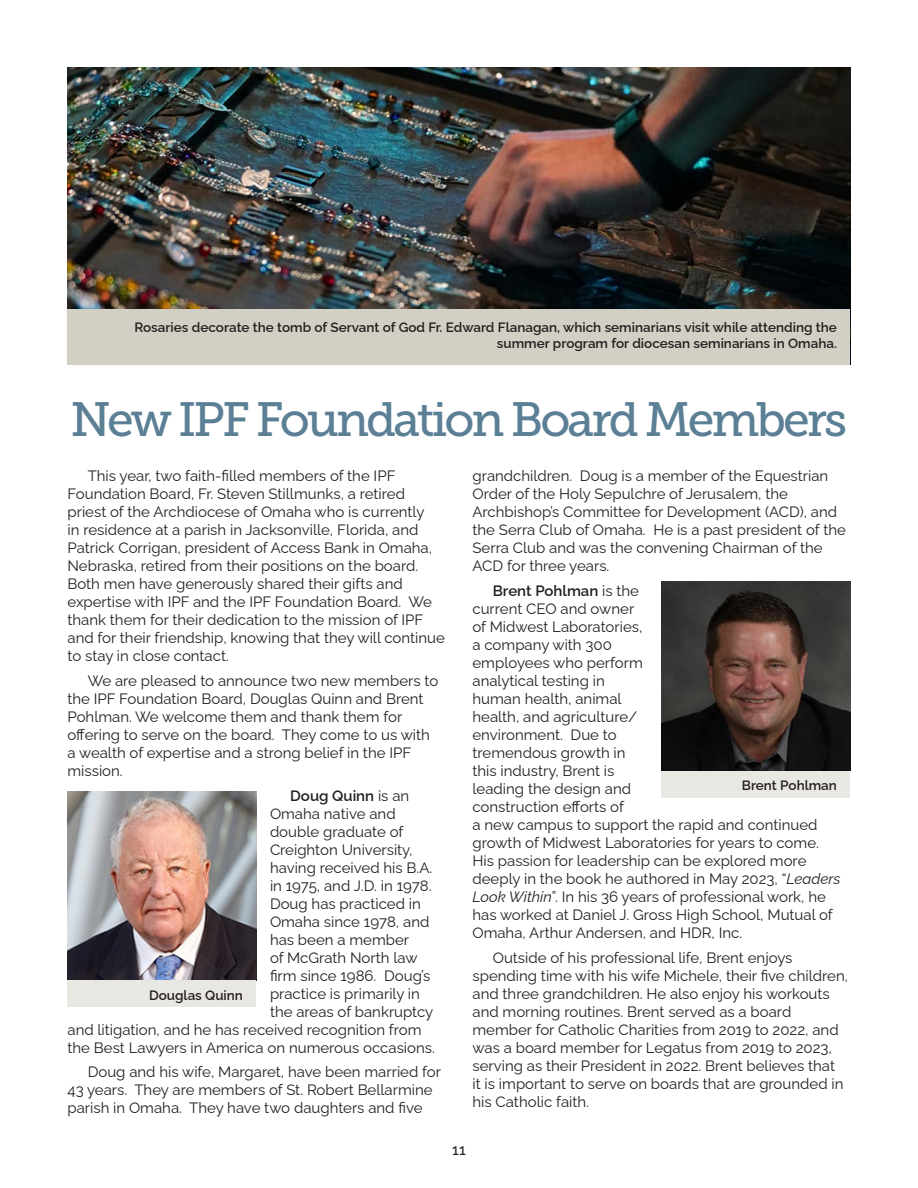
<style>
.page{position:relative;width:918px;height:1188px;background:#fff}
.page>*{position:absolute;margin:0;border:0;box-sizing:border-box;transform-origin:0 0}
.Subtitle_Header{font:48px "Museo Slab 500";letter-spacing:-.06em;color:#5b7f95}
.t1{font:15px/18px "Raleway";color:#231f20}
.t2{font:600 15px "Raleway";color:#231f20}
.t3{font:500 15px "Raleway";color:#231f20}
.t4{font:600 13.5px/16.2px "Raleway";color:#231f20;text-align:right}
.s1{font-weight:400}
.s2{font-weight:600}
.s3{font-style:italic}
</style>
<div class="page">
<img style="left:68px;top:791px;width:188px;height:189px">
<div style="left:68px;top:980px;width:188px;height:27px;background:#e9e7e1"></div>
<img style="left:662px;top:582px;width:188px;height:189px">
<div style="left:662px;top:771px;width:188px;height:27px;background:#e9e7e1"></div>
<img style="left:68px;top:68px;width:782px;height:241px">
<div style="left:68px;top:309px;width:782px;height:55px;background:#d2cfc4"></div>
<p class="t4" style="left:134px;top:318px;width:704px">Rosaries decorate the tomb of Servant of God Fr. Edward Flanagan, which seminarians visit while attending the summer program for diocesan seminarians in Omaha.</p>
<p class="Subtitle_Header" style="left:71px;top:392px;width:778px">New IPF Foundation Board Members</p>
<p class="t1" style="left:68px;top:465px;width:379px;text-indent:20px">This year, two faith-filled members of the IPF Foundation Board, Fr. Steven Stillmunks, a retired priest of the Archdiocese of Omaha who is currently<br>in residence at a parish in Jacksonville, Florida, and Patrick Corrigan, president of Access Bank in Omaha, Nebraska, retired from their positions on the board.<br>Both men have generously shared their gifts and expertise with IPF and the IPF Foundation Board. We thank them for their dedication to the mission of IPF and for their friendship, knowing that they will continue to stay in close contact.</p>
<p class="t1" style="left:68px;top:670px;width:372px;text-indent:20px">We are pleased to announce two new members to the IPF Foundation Board, Douglas Quinn and Brent Pohlman. We welcome them and thank them for offering to serve on the board. They come to us with a wealth of expertise and a strong belief in the IPF mission.</p>
<p class="t2" style="left:290px;top:783px;width:121px">Doug Quinn <span class="s1">is an</span></p>
<p class="t1" style="left:270px;top:803px;width:127px">Omaha native and</p>
<p class="t1" style="left:270px;top:821px;width:135px">double graduate of</p>
<p class="t1" style="left:270px;top:839px;width:144px">Creighton University,</p>
<p class="t1" style="left:270px;top:857px;width:164px">having received his B.A.</p>
<p class="t1" style="left:270px;top:875px;width:163px">in 1975, and J.D. in 1978.</p>
<p class="t1" style="left:270px;top:893px;width:152px">Doug has practiced in</p>
<p class="t1" style="left:270px;top:911px;width:161px">Omaha since 1978, and</p>
<p class="t1" style="left:270px;top:929px;width:141px">has been a member</p>
<p class="t1" style="left:270px;top:947px;width:149px">of McGrath North law</p>
<p class="t1" style="left:270px;top:965px;width:162px">firm since 1986. Doug’s</p>
<p class="t1" style="left:270px;top:983px;width:151px">practice is primarily in</p>
<p class="t1" style="left:270px;top:1001px;width:165px">the areas of bankruptcy</p>
<p class="t1" style="left:67px;top:1019px;width:356px">and litigation, and he has received recognition from</p>
<p class="t1" style="left:67px;top:1037px;width:369px">the Best Lawyers in America on numerous occasions.</p>
<p class="t1" style="left:67px;top:1061px;width:375px;text-indent:20px">Doug and his wife, Margaret, have been married for<br>43 years. They are members of St. Robert Bellarmine parish in Omaha. They have two daughters and five</p>
<p class="t4" style="left:149px;top:985px;width:95px">Douglas Quinn</p>
<p class="t1" style="left:472px;top:465px;width:375px">grandchildren. Doug is a member of the Equestrian Order of the Holy Sepulchre of Jerusalem, the Archbishop’s Committee for Development (ACD), and the Serra Club of Omaha. He is a past president of the Serra Club and was the convening Chairman of the ACD for three years.</p>
<p class="t1" style="left:472px;top:580px;width:370px;text-indent:20px"><span class="s2">Brent Pohlman</span> is the<br>current CEO and owner<br>of Midwest Laboratories,<br>a company with 300<br>employees who perform<br>analytical testing in<br>human health, animal<br>health, and agriculture/<br>environment. Due to<br>tremendous growth in<br>this industry, Brent is<br>leading the design and<br>construction efforts of<br>a new campus to support the rapid and continued growth of Midwest Laboratories for years to come.<br>His passion for leadership can be explored more deeply in the book he authored in May 2023, “<span class="s3">Leaders<br>Look Within</span>”. In his 36 years of professional work, he has worked at Daniel J. Gross High School, Mutual of<br>Omaha, Arthur Andersen, and HDR, Inc.</p>
<p class="t1" style="left:472px;top:947px;width:377px;text-indent:20px">Outside of his professional life, Brent enjoys spending time with his wife Michele, their five children, and three grandchildren. He also enjoy his workouts and morning routines. Brent served as a board member for Catholic Charities from 2019 to 2022, and was a board member for Legatus from 2019 to 2023, serving as their President in 2022. Brent believes that<br>it is important to serve on boards that are grounded in his Catholic faith.</p>
<p class="t4" style="left:742px;top:776px;width:97px">Brent Pohlman</p>
<p class="t3" style="left:452px;top:1138px;width:15px">11</p>
</div>
